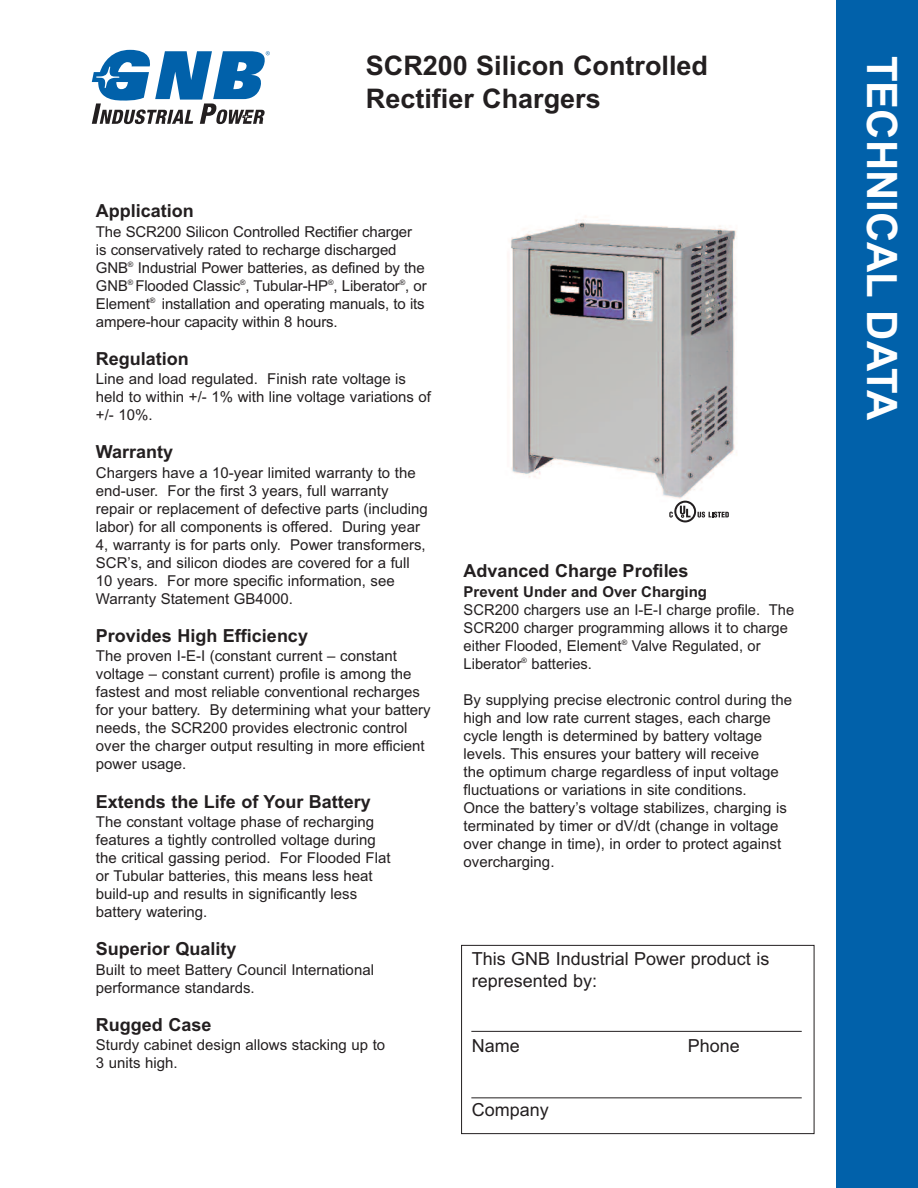
<style>
.page{position:relative;width:918px;height:1188px;background:#fff}
.page>*{position:absolute;margin:0;border:0;box-sizing:border-box;transform-origin:0 0}
.t1{font:700 42px "Arial";color:#fff}
.t2{font:700 27px/32.4px "Arial";color:#231f20}
.t3{font:700 18px "Arial";color:#231f20}
.t4{font:18px/21.6px "Arial";color:#231f20}
.t5{font:15px/18px "Arial";color:#231f20}
.t6{font:700 15px "Arial";color:#231f20}
</style>
<div class="page">
<div style="left:837px;top:0;width:81px;height:1188px;background:#0161aa"></div>
<img style="left:508px;top:215px;width:229px;height:289px">
<div style="left:461px;top:945px;width:353px;height:189px;border:1px solid #231f20"></div>
<hr style="left:471px;top:1097px;width:331px;height:1px;background:#231f20">
<hr style="left:471px;top:1031px;width:331px;height:1px;background:#231f20">
<svg style="left:698px;top:512px;width:31px;height:6px"></svg>
<svg style="left:674px;top:501px;width:22px;height:21px"></svg>
<svg style="left:676px;top:503px;width:18px;height:17px"></svg>
<svg style="left:680px;top:506px;width:11px;height:11px"></svg>
<svg style="left:669px;top:512px;width:4px;height:6px"></svg>
<svg style="left:92px;top:50px;width:178px;height:74px"></svg>
<h2 class="t2" style="left:366px;top:50px;width:344px">SCR200 Silicon Controlled<br>Rectifier Chargers</h2>
<p class="t3" style="left:96px;top:200px;width:100px">Application</p>
<p class="t5" style="left:96px;top:222px;width:332px">The SCR200 Silicon Controlled Rectifier charger<br>is conservatively rated to recharge discharged GNB<sup>®</sup> Industrial Power batteries, as defined by the GNB<sup>®</sup> Flooded Classic<sup>®</sup>, Tubular-HP<sup>®</sup>, Liberator<sup>®</sup>, or Element<sup>®</sup> installation and operating manuals, to its ampere-hour capacity within 8 hours.</p>
<p class="t3" style="left:96px;top:348px;width:95px">Regulation</p>
<p class="t5" style="left:96px;top:370px;width:337px">Line and load regulated. Finish rate voltage is held to within +/- 1% with line voltage variations of +/- 10%.</p>
<p class="t3" style="left:96px;top:442px;width:79px">Warranty</p>
<p class="t5" style="left:96px;top:464px;width:333px">Chargers have a 10-year limited warranty to the end-user. For the first 3 years, full warranty repair or replacement of defective parts (including labor) for all components is offered. During year 4, warranty is for parts only. Power transformers, SCR’s, and silicon diodes are covered for a full 10 years. For more specific information, see Warranty Statement GB4000.</p>
<p class="t3" style="left:96px;top:625px;width:214px">Provides High Efficiency</p>
<p class="t5" style="left:96px;top:647px;width:336px">The proven I-E-I (constant current – constant voltage – constant current) profile is among the fastest and most reliable conventional recharges for your battery. By determining what your battery needs, the SCR200 provides electronic control over the charger output resulting in more efficient power usage.</p>
<p class="t3" style="left:96px;top:791px;width:276px">Extends the Life of Your Battery</p>
<p class="t5" style="left:96px;top:813px;width:296px">The constant voltage phase of recharging features a tightly controlled voltage during the critical gassing period. For Flooded Flat or Tubular batteries, this means less heat build-up and results in significantly less battery watering.</p>
<p class="t3" style="left:96px;top:938px;width:142px">Superior Quality</p>
<p class="t5" style="left:96px;top:960px;width:280px">Built to meet Battery Council International performance standards.</p>
<p class="t3" style="left:96px;top:1014px;width:117px">Rugged Case</p>
<p class="t5" style="left:96px;top:1036px;width:291px">Sturdy cabinet design allows stacking up to<br>3 units high.</p>
<p class="t3" style="left:464px;top:560px;width:227px">Advanced Charge Profiles</p>
<p class="t6" style="left:464px;top:583px;width:245px">Prevent Under and Over Charging</p>
<p class="t5" style="left:464px;top:600px;width:332px">SCR200 chargers use an I-E-I charge profile. The SCR200 charger programming allows it to charge either Flooded, Element<sup>®</sup> Valve Regulated, or Liberator<sup>®</sup> batteries.</p>
<p class="t5" style="left:464px;top:690px;width:330px">By supplying precise electronic control during the high and low rate current stages, each charge cycle length is determined by battery voltage levels. This ensures your battery will receive<br>the optimum charge regardless of input voltage fluctuations or variations in site conditions.<br>Once the battery’s voltage stabilizes, charging is terminated by timer or dV/dt (change in voltage over change in time), in order to protect against overcharging.</p>
<p class="t4" style="left:472px;top:948px;width:299px">This GNB Industrial Power product is represented by:</p>
<p class="t4" style="left:472px;top:1035px;width:50px">Name</p>
<p class="t4" style="left:688px;top:1035px;width:54px">Phone</p>
<p class="t4" style="left:472px;top:1099px;width:79px">Company</p>
<h1 class="t1" style="left:906px;top:56px;width:367px;rotate:90deg">TECHNICAL DATA</h1>
</div>
